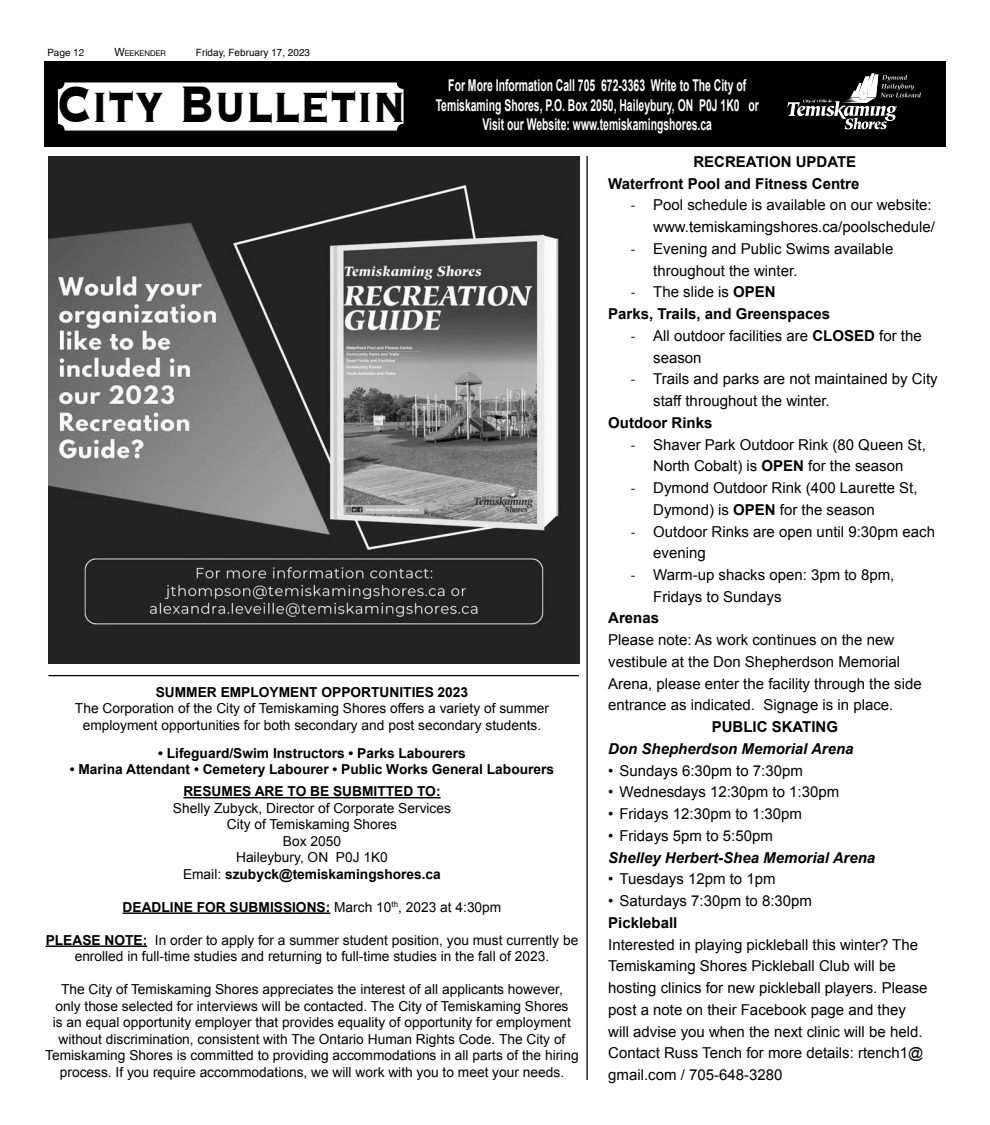
<style>
.page{position:relative;width:990px;height:1125px;background:#fff}
.page>*{position:absolute;margin:0;border:0;box-sizing:border-box;transform-origin:0 0}
.t1{font:700 66.75px "Copperplate";color:#000;scale:.73 1}
.t2{font:700 16.25px/19.5px "Arial";color:#fff;text-align:center;scale:.64 1}
.No_Spacing{font:15px/21.8px "Arial";color:#000}
.No_Spacing-2{font:700 15px "Arial";color:#000}
.No_Spacing-3{font:italic 700 15px "Arial";color:#000}
.t3{font:13.75px/16.5px "Arial";color:#000;text-align:center}
.t4{font:700 13.75px "Arial";color:#000}
.t5{font:10px "Arial";color:#000}
.t6{font:10px "Helvetica Neue";color:#000}
.t7{font:7.88px "Helvetica Neue";color:#000}
.s1{font-size:11.25px}
.s2{font-family:"Helvetica"}
.s3{font-weight:400}
.s4{font-weight:700}
.s5{font-family:"Calibri"}
</style>
<div class="page">
<div style="left:44px;top:61px;width:901px;height:86px;background:#000"></div>
<div style="left:58px;top:83px;width:346px;height:48px;background:#fff;border-radius:7px"></div>
<svg style="left:787px;top:73px;width:134px;height:56px"></svg>
<hr style="left:183px;top:797px;width:258px;height:1px;background:#000">
<hr style="left:123px;top:912px;width:207px;height:2px;background:#000">
<hr style="left:46px;top:945px;width:101px;height:2px;background:#000">
<img style="left:48px;top:156px;width:531px;height:508px">
<hr style="left:48px;top:675px;width:531px;height:1px;background:#000">
<hr style="left:587px;top:156px;width:1px;height:924px;background:#000">
<p class="t6" style="left:48px;top:45px;width:38px">Page 12</p>
<p class="t7" style="left:114px;top:47px;width:53px"><span class="s1">W</span>EEKENDER</p>
<p class="t5" style="left:196px;top:46px;width:116px">Friday, February 17, <span class="s2">2023</span></p>
<p class="t1" style="left:57px;top:60px;width:479px">City Bulletin</p>
<p class="t2" style="left:436px;top:76px;width:506px">For More Information Call 705 672-3363 Write to The City of<br>Temiskaming Shores, P.O. Box 2050, Haileybury, ON P0J 1K0 or<br>Visit our Website: www.temiskamingshores.ca</p>
<p class="t4" style="left:156px;top:683px;width:314px">SUMMER EMPLOYMENT OPPORTUNITIES 2023</p>
<p class="t3" style="left:75px;top:700px;width:476px">The Corporation of the City of Temiskaming Shores offers a variety of summer employment opportunities for both secondary and post secondary students.</p>
<p class="t4" style="left:158px;top:744px;width:309px">• Lifeguard/Swim Instructors • Parks Labourers</p>
<p class="t4" style="left:70px;top:760px;width:486px">• Marina Attendant • Cemetery Labourer • Public Works General Labourers</p>
<p class="t4" style="left:183px;top:782px;width:259px">RESUMES ARE TO BE SUBMITTED TO:</p>
<p class="t3" style="left:173px;top:800px;width:280px">Shelly Zubyck, Director of Corporate Services</p>
<p class="t3" style="left:227px;top:816px;width:172px">City of Temiskaming Shores</p>
<p class="t3" style="left:283px;top:833px;width:60px">Box 2050</p>
<p class="t3" style="left:236px;top:849px;width:153px">Haileybury, ON P0J 1K0</p>
<p class="t4" style="left:183px;top:865px;width:259px"><span class="s3">Email:</span> szubyck@temiskamingshores.ca</p>
<p class="t4" style="left:123px;top:898px;width:380px">DEADLINE FOR SUBMISSIONS: <span class="s3">March 10</span><sup>th</sup><span class="s3">, 2023 at 4:30pm</span></p>
<p class="t3" style="left:46px;top:932px;width:534px"><span class="s4">PLEASE NOTE:</span> In order to apply for a summer student position, you must currently be enrolled in full-time studies and returning to full-time studies in the fall of 2023.</p>
<p class="t3" style="left:45px;top:981px;width:535px">The City of Temiskaming Shores appreciates the interest of all applicants however,<br>only those selected for interviews will be contacted. The City of Temiskaming Shores<br>is an equal opportunity employer that provides equality of opportunity for employment without discrimination, consistent with The Ontario Human Rights Code. The City of Temiskaming Shores is committed to providing accommodations in all parts of the hiring process. If you require accommodations, we will work with you to meet your needs.</p>
<p class="No_Spacing-2" style="left:693px;top:152px;width:164px">RECREATION UPDATE</p>
<p class="No_Spacing-2" style="left:608px;top:174px;width:253px">Waterfront Pool and Fitness Centre</p>
<p class="No_Spacing" style="left:631px;top:194px;width:306px;text-align:right"><span class="s5">-</span> Pool schedule is available on our website: www.temiskamingshores.ca/poolschedule/</p>
<p class="No_Spacing" style="left:653px;top:238px;width:242px;text-indent:-22px"><span class="s5">-</span> Evening and Public Swims available throughout the winter.</p>
<p class="No_Spacing" style="left:631px;top:281px;width:147px"><span class="s5">-</span> The slide is <span class="s4">OPEN</span></p>
<p class="No_Spacing-2" style="left:608px;top:304px;width:223px">Parks, Trails, and Greenspaces</p>
<p class="No_Spacing" style="left:653px;top:325px;width:270px;text-indent:-22px"><span class="s5">-</span> All outdoor facilities are <span class="s4">CLOSED</span> for the season</p>
<p class="No_Spacing" style="left:653px;top:368px;width:286px;text-indent:-22px"><span class="s5">-</span> Trails and parks are not maintained by City staff throughout the winter.</p>
<p class="No_Spacing-2" style="left:608px;top:413px;width:106px">Outdoor Rinks</p>
<p class="No_Spacing" style="left:631px;top:434px;width:297px;text-align:center"><span class="s5">-</span> Shaver Park Outdoor Rink (80 Queen St,<br>North Cobalt) is <span class="s4">OPEN</span> for the season</p>
<p class="No_Spacing" style="left:653px;top:477px;width:266px;text-indent:-22px"><span class="s5">-</span> Dymond Outdoor Rink (400 Laurette St,<br>Dymond) is <span class="s4">OPEN</span> for the season</p>
<p class="No_Spacing" style="left:653px;top:521px;width:283px;text-indent:-22px"><span class="s5">-</span> Outdoor Rinks are open until 9:30pm each evening</p>
<p class="No_Spacing" style="left:653px;top:564px;width:243px;text-indent:-22px"><span class="s5">-</span> Warm-up shacks open: 3pm to 8pm,<br>Fridays to Sundays</p>
<p class="No_Spacing-2" style="left:608px;top:608px;width:52px">Arenas</p>
<p class="No_Spacing" style="left:608px;top:629px;width:315px">Please note: As work continues on the new vestibule at the Don Shepherdson Memorial Arena, please enter the facility through the side entrance as indicated. Signage is in place.</p>
<p class="No_Spacing-2" style="left:712px;top:717px;width:128px">PUBLIC SKATING</p>
<p class="No_Spacing-3" style="left:608px;top:739px;width:247px">Don Shepherdson Memorial Arena</p>
<p class="No_Spacing" style="left:608px;top:760px;width:196px">• Sundays 6:30pm to 7:30pm</p>
<p class="No_Spacing" style="left:608px;top:781px;width:233px">• Wednesdays 12:30pm to 1:30pm</p>
<p class="No_Spacing" style="left:608px;top:803px;width:195px">• Fridays 12:30pm to 1:30pm</p>
<p class="No_Spacing" style="left:608px;top:825px;width:166px">• Fridays 5pm to 5:50pm</p>
<p class="No_Spacing-3" style="left:608px;top:848px;width:269px">Shelley Herbert-Shea Memorial Arena</p>
<p class="No_Spacing" style="left:608px;top:868px;width:169px">• Tuesdays 12pm to 1pm</p>
<p class="No_Spacing" style="left:608px;top:890px;width:205px">• Saturdays 7:30pm to 8:30pm</p>
<p class="No_Spacing-2" style="left:608px;top:913px;width:71px">Pickleball</p>
<p class="No_Spacing" style="left:608px;top:934px;width:321px">Interested in playing pickleball this winter? The Temiskaming Shores Pickleball Club will be hosting clinics for new pickleball players. Please post a note on their Facebook page and they will advise you when the next clinic will be held.<br>Contact Russ Tench for more details: rtench1@ gmail.com / 705-648-3280</p>
</div>
